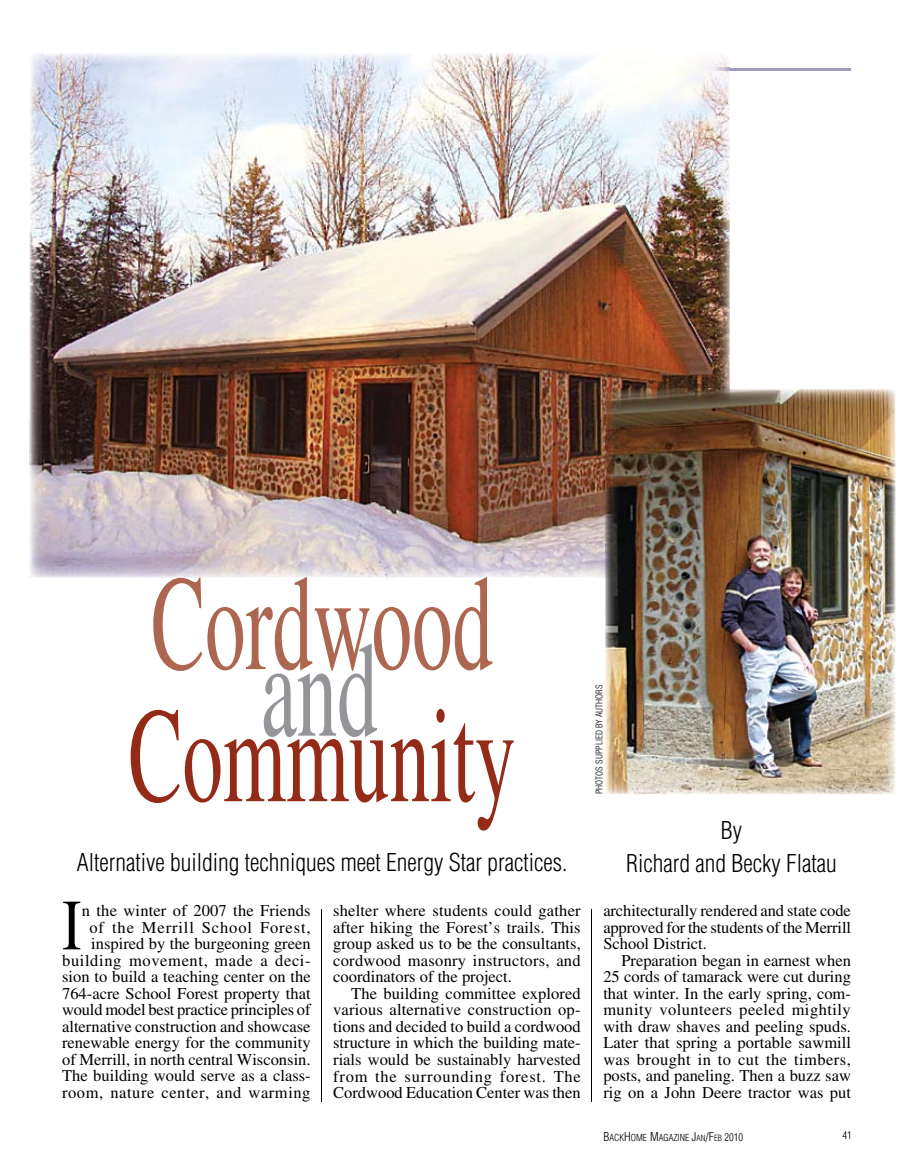
<style>
.page{position:relative;width:905px;height:1175px;background:#fff}
.page>*{position:absolute;margin:0;border:0;box-sizing:border-box;transform-origin:0 0}
.t1{font:135px "Times";color:#932b18;scale:.6 1}
.t2{font:135px "Times";color:#ad6751;scale:.6 1}
.t3{font:135px "Times";color:#939598;scale:.6 1}
.t4{font:72px "Times";color:#000;scale:.8 1}
.t5{font:300 condensed 24px/33px "Helvetica";color:#000;text-align:center}
.t6{font:16.5px/16.5px "Times";color:#000;text-align:justify}
.t7{font:300 condensed 12px "Helvetica";color:#000}
.t8{font:300 condensed 10.5px "Helvetica";color:#000}
.t9{font:300 condensed 9.45px "Helvetica";color:#000}
.t10{font:300 condensed 9px "Helvetica";color:#000}
.s1{font-size:12px}
.s2{font-size:8.4px}
.s3{font-size:10.5px}
</style>
<div class="page">
<hr style="left:63px;top:68px;width:787px;height:2px;background:#a09abc">
<img style="left:30px;top:53px;width:699px;height:366px">
<img style="left:30px;top:419px;width:575px;height:158px">
<img style="left:63px;top:68px;width:666px;height:2px">
<hr style="left:322px;top:908px;width:1px;height:193px;background:#000">
<hr style="left:591px;top:909px;width:1px;height:193px;background:#000">
<img style="left:605px;top:389px;width:290px;height:405px">
<img style="left:605px;top:389px;width:124px;height:188px">
<h1 class="t2" style="left:151px;top:548px;width:571px">Cordwood</h1>
<h1 class="t1" style="left:128px;top:680px;width:647px">Community</h1>
<h1 class="t3" style="left:261px;top:614px;width:196px">and</h1>
<h3 class="t5" style="left:77px;top:845px;width:492px">Alternative building techniques meet Energy Star practices.</h3>
<h2 class="t4" style="left:62px;top:884px;width:25px">I</h2>
<p class="t6" style="left:62px;top:902px;width:250px;text-align:right">n the winter of 2007 the Friends<br>of the Merrill School Forest, inspired by the burgeoning green building movement, made a deci&shy;sion to build a teaching center on the 764-acre School Forest property that would model best practice principles of alternative construction and showcase renewable energy for the community of Merrill, in north central Wisconsin.<br>The building would serve as a class&shy;room, nature center, and warming</p>
<p class="t6" style="left:333px;top:902px;width:249px">shelter where students could gather after hiking the Forest’s trails. This group asked us to be the consultants, cordwood masonry instructors, and coordinators of the project.</p>
<p class="t6" style="left:333px;top:985px;width:249px;text-indent:18px">The building committee explored various alternative construction op&shy;tions and decided to build a cordwood structure in which the building mate&shy;rials would be sustainably harvested from the surrounding forest. The Cordwood Education Center was then</p>
<p class="t10" style="left:594px;top:794px;width:111px;rotate:-90deg">PHOTOS SUPPLIED BY AUTHORS</p>
<h3 class="t5" style="left:626px;top:813px;width:212px">By<br>Richard and Becky Flatau</h3>
<p class="t6" style="left:603px;top:902px;width:249px">architecturally rendered and state code approved for the students of the Merrill School District.</p>
<p class="t6" style="left:603px;top:952px;width:249px;text-indent:18px">Preparation began in earnest when 25 cords of tamarack were cut during that winter. In the early spring, com&shy;munity volunteers peeled mightily with draw shaves and peeling spuds.<br>Later that spring a portable sawmill was brought in to cut the timbers, posts, and paneling. Then a buzz saw rig on a John Deere tractor was put</p>
<p class="t7" style="left:603px;top:1129px;width:7px">B</p>
<p class="t8" style="left:842px;top:1128px;width:11px">41</p>
<p class="t9" style="left:609px;top:1132px;width:135px">ACK<span class="s1">H</span>OME <span class="s1">M</span>AGAZINE <span class="s1">J</span><span class="s2">AN</span><span class="s1">/F</span><span class="s2">EB</span> <span class="s3">2010</span></p>
</div>
